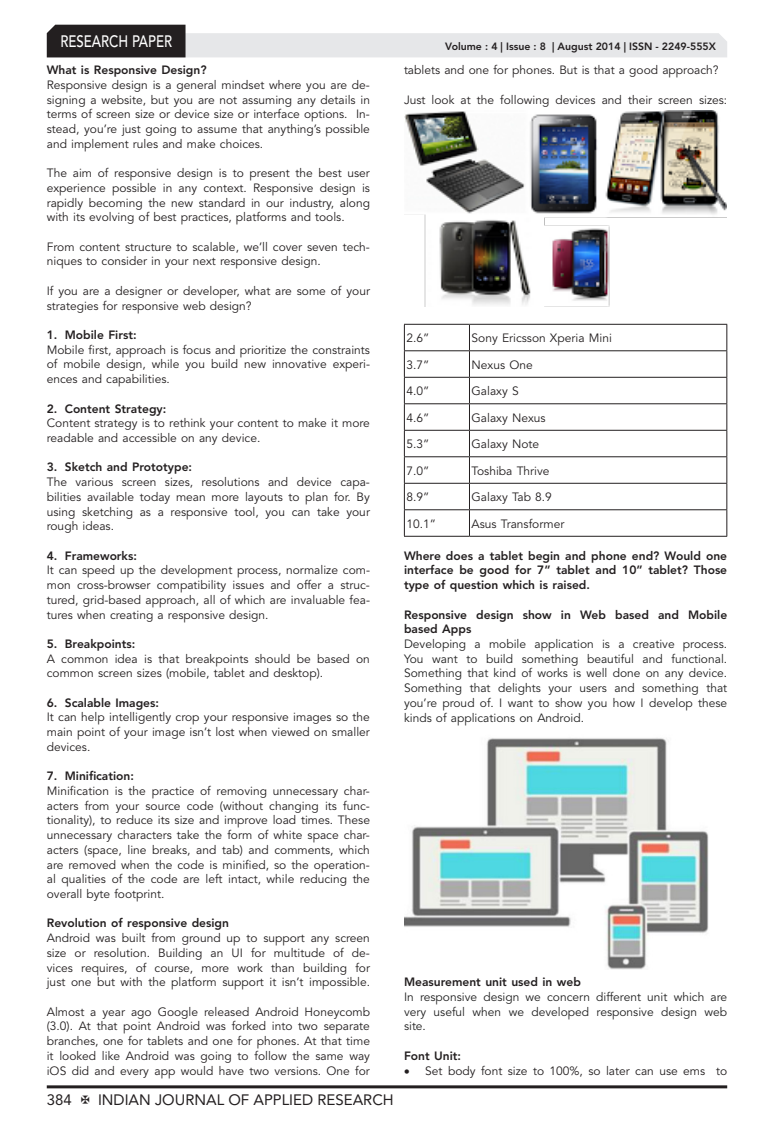
<style>
.page{position:relative;width:774px;height:1136px;background:#fff}
.page>*{position:absolute;margin:0;border:0;box-sizing:border-box;transform-origin:0 0}
.t1{font:500 16.5px "Avenir LT Std";color:#fff;scale:.8 1}
.t2{font:15px "Avenir LT Std";color:#231f20}
.t3{font:12px/14.7px "Avenir LT Std";color:#231f20;text-align:justify}
.t4{font:800 12px/14.7px "Avenir LT Std";color:#231f20;text-align:justify}
.t5{font:12px/14.7px "Avenir LT Std";color:#222;text-align:justify}
.t6{font:800 10.5px "Avenir LT Std";color:#231f20}
</style>
<div class="page">
<hr style="left:47px;top:1085px;width:680px;height:3px;background:#231f20">
<svg style="left:47px;top:25px;width:680px;height:32px"></svg>
<img style="left:404px;top:111px;width:322px;height:195px">
<svg style="left:405px;top:351px;width:321px;height:185px"></svg>
<hr style="left:404px;top:350px;width:65px;height:1px;background:#231f20">
<hr style="left:469px;top:350px;width:258px;height:1px;background:#231f20">
<hr style="left:404px;top:377px;width:65px;height:1px;background:#231f20">
<hr style="left:469px;top:377px;width:258px;height:1px;background:#231f20">
<hr style="left:404px;top:403px;width:65px;height:1px;background:#231f20">
<hr style="left:469px;top:403px;width:258px;height:1px;background:#231f20">
<hr style="left:404px;top:430px;width:65px;height:1px;background:#231f20">
<hr style="left:469px;top:430px;width:258px;height:1px;background:#231f20">
<hr style="left:404px;top:456px;width:65px;height:1px;background:#231f20">
<hr style="left:469px;top:456px;width:258px;height:1px;background:#231f20">
<hr style="left:404px;top:483px;width:65px;height:1px;background:#231f20">
<hr style="left:469px;top:483px;width:258px;height:1px;background:#231f20">
<hr style="left:404px;top:509px;width:65px;height:1px;background:#231f20">
<hr style="left:469px;top:509px;width:258px;height:1px;background:#231f20">
<svg style="left:469px;top:325px;width:1px;height:211px"></svg>
<hr style="left:404px;top:324px;width:65px;height:1px;background:#231f20">
<hr style="left:469px;top:324px;width:258px;height:1px;background:#231f20">
<svg style="left:404px;top:324px;width:1px;height:212px"></svg>
<svg style="left:726px;top:324px;width:1px;height:212px"></svg>
<hr style="left:404px;top:536px;width:65px;height:1px;background:#231f20">
<hr style="left:469px;top:536px;width:258px;height:1px;background:#231f20">
<img style="left:404px;top:738px;width:305px;height:231px">
<h1 class="t1" style="left:60px;top:32px;width:139px">RESEARCH PAPER</h1>
<p class="t4" style="left:47px;top:63px;width:161px">What is Responsive Design?</p>
<p class="t3" style="left:47px;top:78px;width:325px">Responsive design is a general mindset where you are de&shy;signing a website, but you are not assuming any details in terms of screen size or device size or interface options. In&shy;stead, you’re just going to assume that anything’s possible and implement rules and make choices.</p>
<p class="t3" style="left:47px;top:166px;width:325px">The aim of responsive design is to present the best user experience possible in any context. Responsive design is rapidly becoming the new standard in our industry, along with its evolving of best practices, platforms and tools.</p>
<p class="t3" style="left:47px;top:239px;width:325px">From content structure to scalable, we’ll cover seven tech&shy;niques to consider in your next responsive design.</p>
<p class="t3" style="left:47px;top:284px;width:325px">If you are a designer or developer, what are some of your strategies for responsive web design?</p>
<p class="t4" style="left:47px;top:327px;width:91px">1. Mobile First:</p>
<p class="t3" style="left:47px;top:342px;width:325px">Mobile first, approach is focus and prioritize the constraints of mobile design, while you build new innovative experi&shy;ences and capabilities.</p>
<p class="t4" style="left:47px;top:401px;width:121px">2. Content Strategy:</p>
<p class="t3" style="left:47px;top:416px;width:325px">Content strategy is to rethink your content to make it more readable and accessible on any device.</p>
<p class="t4" style="left:47px;top:460px;width:147px">3. Sketch and Prototype:</p>
<p class="t3" style="left:47px;top:475px;width:325px">The various screen sizes, resolutions and device capa&shy;bilities available today mean more layouts to plan for. By using sketching as a responsive tool, you can take your rough ideas.</p>
<p class="t4" style="left:47px;top:548px;width:92px">4. Frameworks:</p>
<p class="t3" style="left:47px;top:563px;width:325px">It can speed up the development process, normalize com&shy;mon cross-browser compatibility issues and offer a struc&shy;tured, grid-based approach, all of which are invaluable fea&shy;tures when creating a responsive design.</p>
<p class="t4" style="left:47px;top:636px;width:90px">5. Breakpoints:</p>
<p class="t3" style="left:47px;top:651px;width:325px">A common idea is that breakpoints should be based on common screen sizes (mobile, tablet and desktop).</p>
<p class="t4" style="left:47px;top:695px;width:114px">6. Scalable Images:</p>
<p class="t3" style="left:47px;top:710px;width:325px">It can help intelligently crop your responsive images so the main point of your image isn’t lost when viewed on smaller devices.</p>
<p class="t4" style="left:47px;top:768px;width:89px">7. Minification:</p>
<p class="t3" style="left:47px;top:783px;width:325px">Minification is the practice of removing unnecessary char&shy;acters from your source code (without changing its func&shy;tionality), to reduce its size and improve load times. These unnecessary characters take the form of white space char&shy;acters (space, line breaks, and tab) and comments, which are removed when the code is minified, so the operation&shy;al qualities of the code are left intact, while reducing the overall byte footprint.</p>
<p class="t4" style="left:47px;top:915px;width:184px">Revolution of responsive design</p>
<p class="t3" style="left:47px;top:930px;width:325px">Android was built from ground up to support any screen size or resolution. Building an UI for multitude of de&shy;vices requires, of course, more work than building for just one but with the platform support it isn’t impossible.</p>
<p class="t3" style="left:47px;top:1004px;width:325px">Almost a year ago Google released Android Honeycomb (3.0). At that point Android was forked into two separate branches, one for tablets and one for phones. At that time it looked like Android was going to follow the same way iOS did and every app would have two versions. One for</p>
<p class="t2" style="left:47px;top:1090px;width:27px">384</p>
<p class="t2" style="left:98px;top:1090px;width:297px">INDIAN JOURNAL OF APPLIED RESEARCH</p>
<p class="t6" style="left:445px;top:41px;width:272px">Volume : 4 | Issue : 8 | August 2014 | ISSN - 2249-555X</p>
<p class="t3" style="left:404px;top:63px;width:316px">tablets and one for phones. But is that a good approach?</p>
<p class="t3" style="left:404px;top:92px;width:325px">Just look at the following devices and their screen sizes:</p>
<p class="t3" style="left:406px;top:331px;width:24px">2.6”</p>
<p class="t3" style="left:472px;top:331px;width:142px">Sony Ericsson Xperia Mini</p>
<p class="t3" style="left:406px;top:357px;width:24px">3.7”</p>
<p class="t3" style="left:472px;top:357px;width:63px">Nexus One</p>
<p class="t3" style="left:406px;top:384px;width:24px">4.0”</p>
<p class="t3" style="left:472px;top:384px;width:49px">Galaxy S</p>
<p class="t3" style="left:406px;top:410px;width:24px">4.6”</p>
<p class="t3" style="left:472px;top:410px;width:75px">Galaxy Nexus</p>
<p class="t3" style="left:406px;top:437px;width:24px">5.3”</p>
<p class="t3" style="left:472px;top:437px;width:69px">Galaxy Note</p>
<p class="t3" style="left:406px;top:463px;width:24px">7.0”</p>
<p class="t3" style="left:472px;top:463px;width:79px">Toshiba Thrive</p>
<p class="t3" style="left:406px;top:490px;width:24px">8.9”</p>
<p class="t3" style="left:472px;top:490px;width:82px">Galaxy Tab 8.9</p>
<p class="t3" style="left:406px;top:516px;width:31px">10.1”</p>
<p class="t3" style="left:472px;top:516px;width:94px">Asus Transformer</p>
<p class="t4" style="left:404px;top:548px;width:325px">Where does a tablet begin and phone end? Would one interface be good for 7” tablet and 10” tablet? Those type of question which is raised.</p>
<p class="t4" style="left:404px;top:607px;width:325px">Responsive design show in Web based and Mobile based Apps</p>
<p class="t5" style="left:404px;top:636px;width:325px">Developing a mobile application is a creative process.<br>You want to build something beautiful and functional.<br>Something that kind of works is well done on any device.<br>Something that delights your users and something that you’re proud of. I want to show you how I develop these kinds of applications on Android.</p>
<p class="t4" style="left:404px;top:974px;width:178px">Measurement unit used in web</p>
<p class="t5" style="left:404px;top:989px;width:325px">In responsive design we concern different unit which are very useful when we developed responsive design web site.</p>
<p class="t4" style="left:404px;top:1048px;width:59px">Font Unit:</p>
<p class="t3" style="left:404px;top:1063px;width:325px">• Set body font size to 100%, so later can use ems to</p>
</div>
